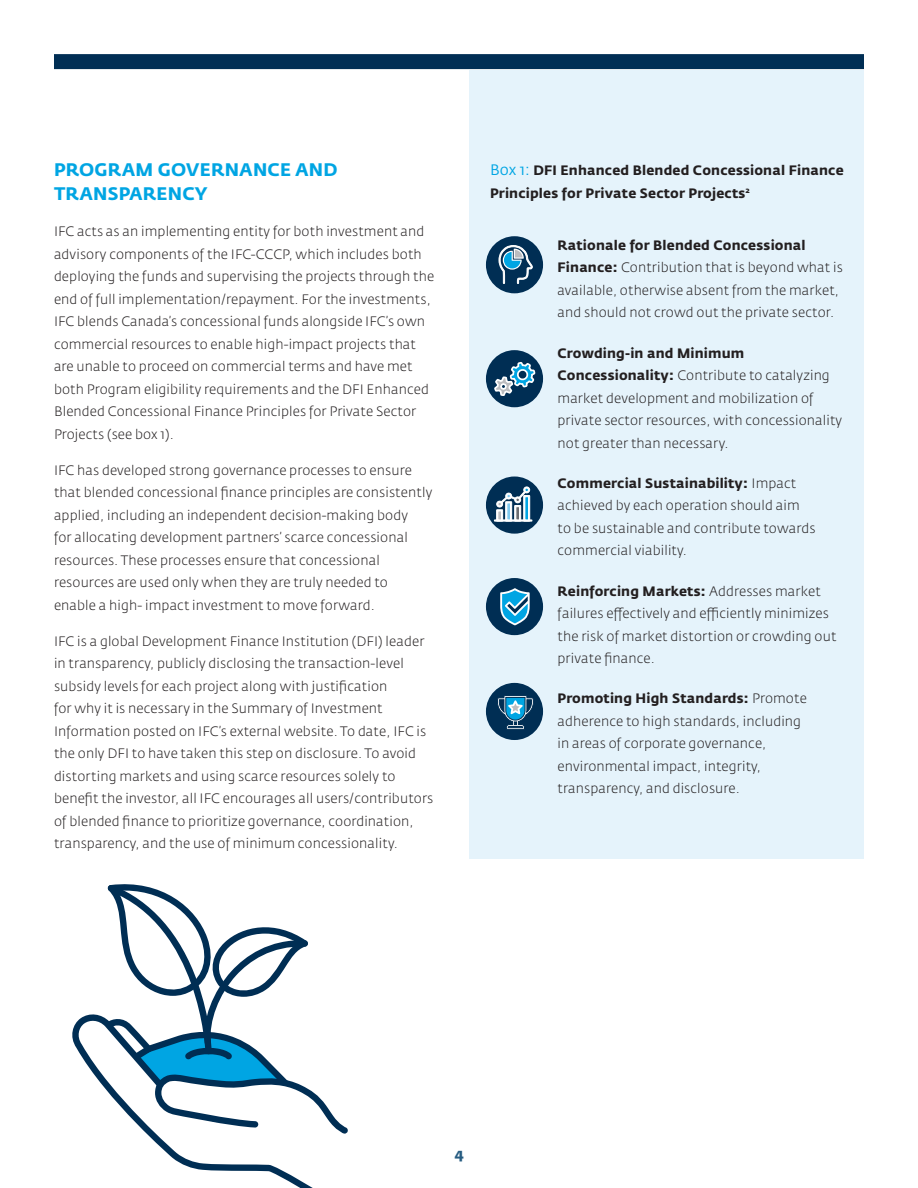
<style>
.page{position:relative;width:918px;height:1188px;background:#fff}
.page>*{position:absolute;margin:0;border:0;box-sizing:border-box;transform-origin:0 0}
.t1{font:700 18px/24px "Fedra Sans Std";letter-spacing:.01em;color:#00a5e3}
.t2{font:700 15px "Fedra Sans Std";color:#285d82}
.t3{font:300 13.5px/22.5px "Fedra Sans Std";letter-spacing:.01em;color:#231f20}
.t4{font:700 13.5px/22.5px "Fedra Sans Std";letter-spacing:.01em;color:#231f20}
.s1{font-weight:400;font-size:15px;color:#00a5e3}
.s2{font-weight:700}
</style>
<div class="page">
<div style="left:470px;top:70px;width:394px;height:789px;background:#e5f3fb"></div>
<div style="left:486px;top:350px;width:57px;height:57px;background:#002e54;border-radius:50%"></div>
<svg style="left:493px;top:352px;width:44px;height:45px"></svg>
<div style="left:486px;top:236px;width:57px;height:57px;background:#002e54;border-radius:50%"></div>
<svg style="left:499px;top:245px;width:34px;height:49px"></svg>
<div style="left:486px;top:477px;width:57px;height:57px;background:#002e54;border-radius:50%"></div>
<div style="left:494px;top:520px;width:38px;height:1px;border:1px solid #fff"></div>
<svg style="left:496px;top:487px;width:34px;height:34px"></svg>
<div style="left:486px;top:578px;width:57px;height:57px;background:#002e54;border-radius:50%"></div>
<svg style="left:500px;top:588px;width:30px;height:37px"></svg>
<div style="left:486px;top:683px;width:57px;height:57px;background:#002e54;border-radius:50%"></div>
<svg style="left:497px;top:695px;width:37px;height:34px"></svg>
<svg style="left:72px;top:1014px;width:241px;height:174px"></svg>
<svg style="left:105px;top:884px;width:243px;height:250px"></svg>
<div style="left:54px;top:54px;width:810px;height:15px;background:#002e54"></div>
<h1 class="t1" style="left:54px;top:158px;width:285px">PROGRAM GOVERNANCE AND<br>TRANSPARENCY</h1>
<p class="t3" style="left:54px;top:220px;width:382px">IFC acts as an implementing entity for both investment and advisory components of the IFC-CCCP, which includes both deploying the funds and supervising the projects through the end of full implementation/repayment. For the investments, IFC blends Canada’s concessional funds alongside IFC’s own commercial resources to enable high-impact projects that are unable to proceed on commercial terms and have met both Program eligibility requirements and the DFI Enhanced Blended Concessional Finance Principles for Private Sector Projects (see box 1).</p>
<p class="t3" style="left:54px;top:459px;width:380px">IFC has developed strong governance processes to ensure that blended concessional finance principles are consistently applied, including an independent decision-making body<br>for allocating development partners’ scarce concessional resources. These processes ensure that concessional resources are used only when they are truly needed to enable a high- impact investment to move forward.</p>
<p class="t3" style="left:54px;top:630px;width:381px">IFC is a global Development Finance Institution (DFI) leader in transparency, publicly disclosing the transaction-level subsidy levels for each project along with justification<br>for why it is necessary in the Summary of Investment Information posted on IFC’s external website. To date, IFC is the only DFI to have taken this step on disclosure. To avoid distorting markets and using scarce resources solely to benefit the investor, all IFC encourages all users/contributors of blended finance to prioritize governance, coordination, transparency, and the use of minimum concessionality.</p>
<p class="t4" style="left:490px;top:159px;width:355px"><span class="s1">Box 1:</span> DFI Enhanced Blended Concessional Finance<br>Principles for Private Sector Projects<sup>2</sup></p>
<p class="t3" style="left:558px;top:234px;width:287px"><span class="s2">Rationale for Blended Concessional Finance:</span> Contribution that is beyond what is available, otherwise absent from the market, and should not crowd out the private sector.</p>
<p class="t3" style="left:558px;top:342px;width:286px"><span class="s2">Crowding-in and Minimum Concessionality:</span> Contribute to catalyzing market development and mobilization of private sector resources, with concessionality not greater than necessary.</p>
<p class="t3" style="left:558px;top:472px;width:260px"><span class="s2">Commercial Sustainability:</span> Impact achieved by each operation should aim to be sustainable and contribute towards commercial viability.</p>
<p class="t3" style="left:558px;top:580px;width:280px"><span class="s2">Reinforcing Markets:</span> Addresses market failures effectively and efficiently minimizes the risk of market distortion or crowding out private finance.</p>
<p class="t3" style="left:558px;top:687px;width:251px"><span class="s2">Promoting High Standards:</span> Promote adherence to high standards, including in areas of corporate governance, environmental impact, integrity, transparency, and disclosure.</p>
<p class="t2" style="left:455px;top:1145px;width:11px">4</p>
</div>
